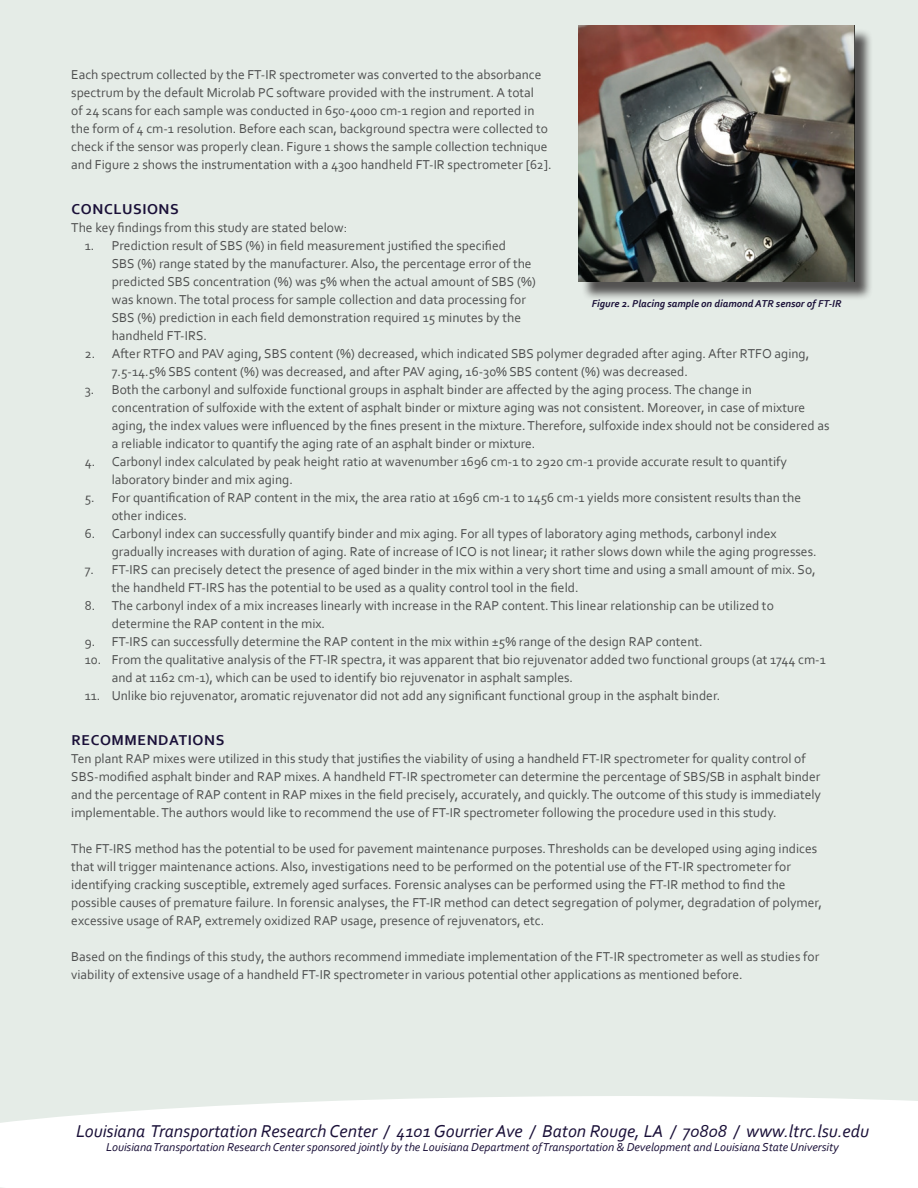
<style>
.page{position:relative;width:918px;height:1188px;background:#e5ece7}
.page>*{position:absolute;margin:0;border:0;box-sizing:border-box;transform-origin:0 0}
.t1{font:italic 18px "Corbel";color:#1a1038}
.Body_Text{font:700 15px "Corbel";letter-spacing:.04em;color:#1a1038}
.Body_Text-2{font:13.5px/18px "Corbel";color:#4e4f4f}
.t2{font:italic 12px "Corbel";color:#1a1038}
.t3{font:italic 700 10.5px "Corbel";color:#1a1038}
</style>
<div class="page">
<div style="left:0;top:1096px;width:918px;height:92px;background:#fff"></div>
<div style="left:581px;top:28px;width:293px;height:272px;background:#231f20;opacity:.75"></div>
<img style="left:579px;top:26px;width:276px;height:256px">
<p class="Body_Text-2" style="left:71px;top:65px;width:482px">Each spectrum collected by the FT-IR spectrometer was converted to the absorbance spectrum by the default Microlab PC software provided with the instrument. A total<br>of 24 scans for each sample was conducted in 650-4000 cm-1 region and reported in the form of 4 cm-1 resolution. Before each scan, background spectra were collected to check if the sensor was properly clean. Figure 1 shows the sample collection technique and Figure 2 shows the instrumentation with a 4300 handheld FT-IR spectrometer [62].</p>
<p class="Body_Text" style="left:72px;top:200px;width:109px">CONCLUSIONS</p>
<p class="Body_Text-2" style="left:71px;top:218px;width:278px">The key findings from this study are stated below:</p>
<p class="Body_Text-2" style="left:112px;top:236px;width:426px;text-indent:-27px">1. Prediction result of SBS (%) in field measurement justified the specified<br>SBS (%) range stated by the manufacturer. Also, the percentage error of the predicted SBS concentration (%) was 5% when the actual amount of SBS (%) was known. The total process for sample collection and data processing for SBS (%) prediction in each field demonstration required 15 minutes by the handheld FT-IRS.</p>
<p class="Body_Text-2" style="left:112px;top:344px;width:699px;text-indent:-27px">2. After RTFO and PAV aging, SBS content (%) decreased, which indicated SBS polymer degraded after aging. After RTFO aging,<br>7.5-14.5% SBS content (%) was decreased, and after PAV aging, 16-30% SBS content (%) was decreased.</p>
<p class="Body_Text-2" style="left:112px;top:380px;width:719px;text-indent:-27px">3. Both the carbonyl and sulfoxide functional groups in asphalt binder are affected by the aging process. The change in concentration of sulfoxide with the extent of asphalt binder or mixture aging was not consistent. Moreover, in case of mixture aging, the index values were influenced by the fines present in the mixture. Therefore, sulfoxide index should not be considered as a reliable indicator to quantify the aging rate of an asphalt binder or mixture.</p>
<p class="Body_Text-2" style="left:112px;top:452px;width:677px;text-indent:-27px">4. Carbonyl index calculated by peak height ratio at wavenumber 1696 cm-1 to 2920 cm-1 provide accurate result to quantify laboratory binder and mix aging.</p>
<p class="Body_Text-2" style="left:112px;top:488px;width:691px;text-indent:-27px">5. For quantification of RAP content in the mix, the area ratio at 1696 cm-1 to 1456 cm-1 yields more consistent results than the other indices.</p>
<p class="Body_Text-2" style="left:112px;top:524px;width:706px;text-indent:-27px">6. Carbonyl index can successfully quantify binder and mix aging. For all types of laboratory aging methods, carbonyl index gradually increases with duration of aging. Rate of increase of ICO is not linear; it rather slows down while the aging progresses.</p>
<p class="Body_Text-2" style="left:112px;top:560px;width:706px;text-indent:-27px">7. FT-IRS can precisely detect the presence of aged binder in the mix within a very short time and using a small amount of mix. So, the handheld FT-IRS has the potential to be used as a quality control tool in the field.</p>
<p class="Body_Text-2" style="left:112px;top:596px;width:664px;text-indent:-27px">8. The carbonyl index of a mix increases linearly with increase in the RAP content. This linear relationship can be utilized to determine the RAP content in the mix.</p>
<p class="Body_Text-2" style="left:85px;top:632px;width:619px">9. FT-IRS can successfully determine the RAP content in the mix within ±5% range of the design RAP content.</p>
<p class="Body_Text-2" style="left:112px;top:650px;width:716px;text-indent:-27px">10. From the qualitative analysis of the FT-IR spectra, it was apparent that bio rejuvenator added two functional groups (at 1744 cm-1 and at 1162 cm-1), which can be used to identify bio rejuvenator in asphalt samples.</p>
<p class="Body_Text-2" style="left:85px;top:686px;width:637px">11. Unlike bio rejuvenator, aromatic rejuvenator did not add any significant functional group in the asphalt binder.</p>
<h2 class="Body_Text" style="left:72px;top:731px;width:154px">RECOMMENDATIONS</h2>
<p class="Body_Text-2" style="left:71px;top:749px;width:751px">Ten plant RAP mixes were utilized in this study that justifies the viability of using a handheld FT-IR spectrometer for quality control of SBS-modified asphalt binder and RAP mixes. A handheld FT-IR spectrometer can determine the percentage of SBS/SB in asphalt binder and the percentage of RAP content in RAP mixes in the field precisely, accurately, and quickly. The outcome of this study is immediately implementable. The authors would like to recommend the use of FT-IR spectrometer following the procedure used in this study.</p>
<p class="Body_Text-2" style="left:71px;top:839px;width:752px">The FT-IRS method has the potential to be used for pavement maintenance purposes. Thresholds can be developed using aging indices that will trigger maintenance actions. Also, investigations need to be performed on the potential use of the FT-IR spectrometer for identifying cracking susceptible, extremely aged surfaces. Forensic analyses can be performed using the FT-IR method to find the possible causes of premature failure. In forensic analyses, the FT-IR method can detect segregation of polymer, degradation of polymer, excessive usage of RAP, extremely oxidized RAP usage, presence of rejuvenators, etc.</p>
<p class="Body_Text-2" style="left:71px;top:947px;width:749px">Based on the findings of this study, the authors recommend immediate implementation of the FT-IR spectrometer as well as studies for viability of extensive usage of a handheld FT-IR spectrometer in various potential other applications as mentioned before.</p>
<p class="t3" style="left:592px;top:297px;width:251px">Figure 2. Placing sample on diamond ATR sensor of FT-IR</p>
<h1 class="t1" style="left:76px;top:1120px;width:794px">Louisiana Transportation Research Center / 4101 Gourrier Ave / Baton Rouge, LA / 70808 / www.ltrc.lsu.edu</h1>
<p class="t2" style="left:106px;top:1140px;width:734px">Louisiana Transportation Research Center sponsored jointly by the Louisiana Department of Transportation &amp; Development and Louisiana State University</p>
</div>
